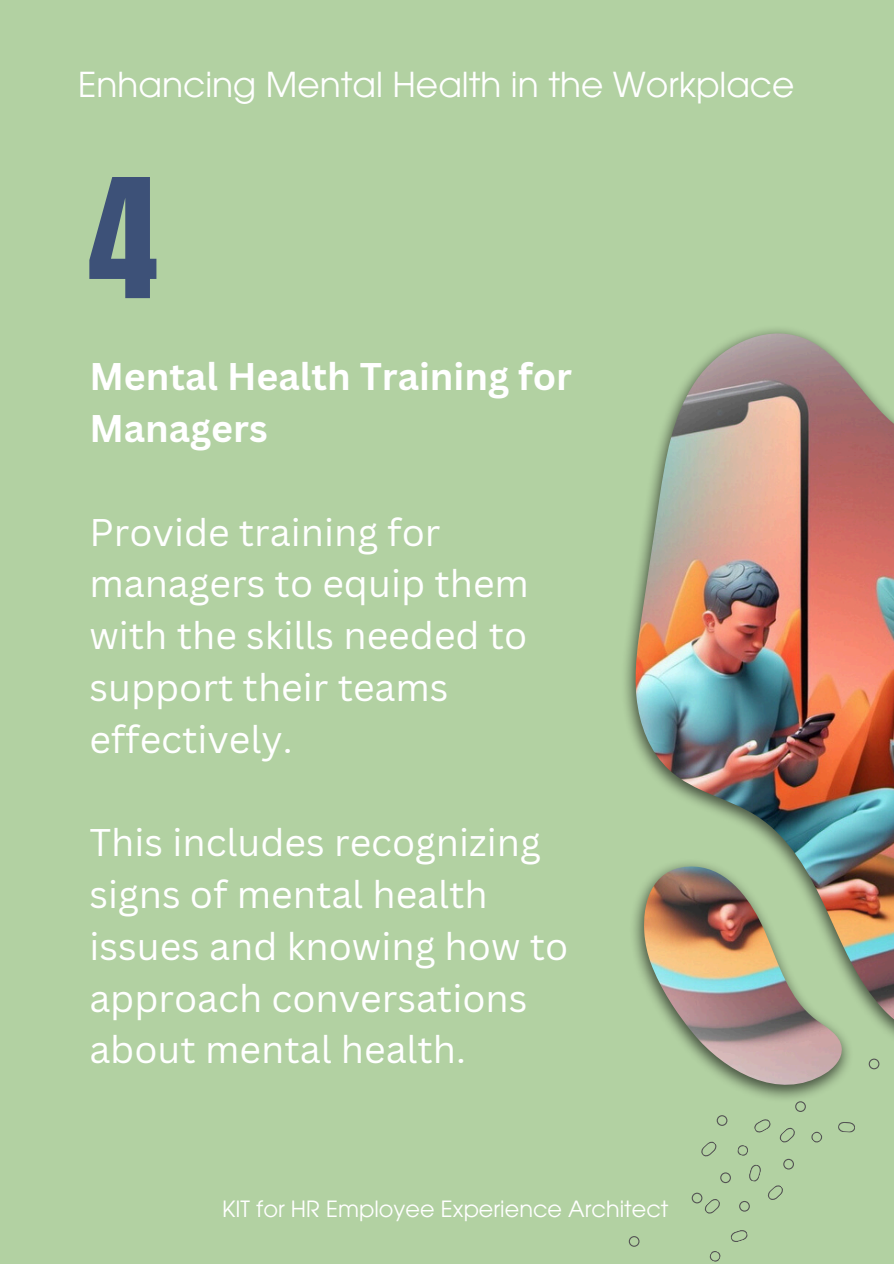
<style>
.page{position:relative;width:894px;height:1264px;background:#fff}
.page>*{position:absolute;margin:0;border:0;box-sizing:border-box;transform-origin:0 0}
.t1{font:37.5px/51.8px "Canva Sans";color:#fff}
.t2{font:700 37.5px/51.8px "Canva Sans";color:#fff}
.t3{font:34.35px "ITC Avant Garde Pro";color:#fff}
.t4{font:22.35px "ITC Avant Garde Pro";color:#fff}
</style>
<div class="page">
<div style="left:0;top:0;width:893px;height:1263px;background:#b2d1a2"></div>
<img style="left:625px;top:329px;width:206px;height:770px">
<img style="left:634px;top:333px;width:259px;height:751px">
<svg style="left:701px;top:1141px;width:16px;height:16px"></svg>
<svg style="left:716px;top:1115px;width:11px;height:10px"></svg>
<svg style="left:730px;top:1230px;width:18px;height:12px"></svg>
<svg style="left:709px;top:1251px;width:12px;height:11px"></svg>
<svg style="left:720px;top:1172px;width:10px;height:11px"></svg>
<svg style="left:795px;top:1101px;width:10px;height:10px"></svg>
<svg style="left:838px;top:1122px;width:17px;height:10px"></svg>
<svg style="left:811px;top:1131px;width:11px;height:12px"></svg>
<svg style="left:737px;top:1119px;width:58px;height:92px"></svg>
<svg style="left:691px;top:1192px;width:29px;height:22px"></svg>
<svg style="left:628px;top:1236px;width:11px;height:10px"></svg>
<svg style="left:868px;top:1058px;width:11px;height:11px"></svg>
<svg style="left:89px;top:177px;width:67px;height:121px"></svg>
<p class="t3" style="left:78px;top:72px;width:717px">Enhancing Mental Health in the Workplace</p>
<h1 class="t2" style="left:89px;top:350px;width:484px">Mental Health Training for<br>Managers</h1>
<h2 class="t1" style="left:89px;top:505px;width:441px">Provide training for managers to equip them with the skills needed to support their teams effectively.</h2>
<h2 class="t1" style="left:89px;top:815px;width:480px">This includes recognizing signs of mental health issues and knowing how to approach conversations about mental health.</h2>
<p class="t4" style="left:222px;top:1200px;width:447px">KIT for HR Employee Experience Architect</p>
</div>
